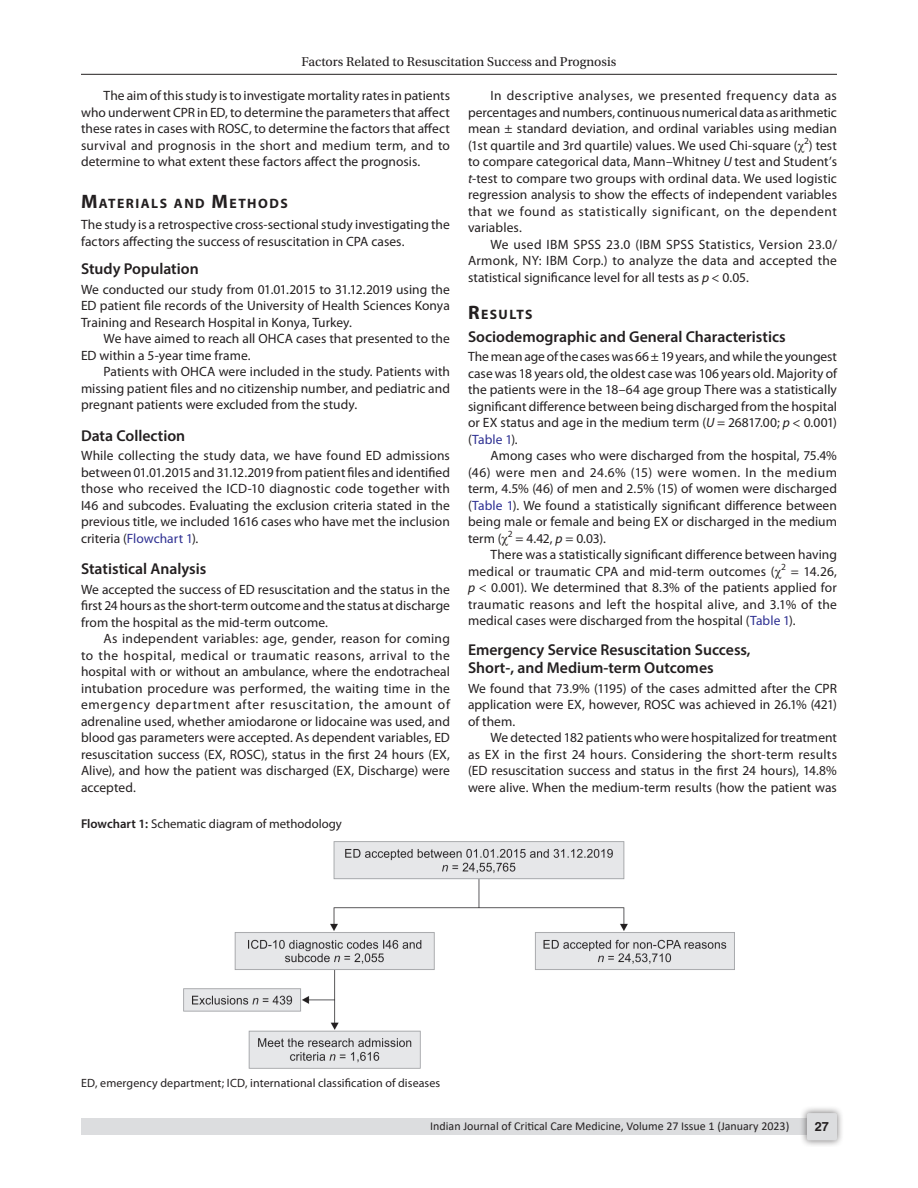
<style>
.page{position:relative;width:918px;height:1188px;background:#fff}
.page>*{position:absolute;margin:0;border:0;box-sizing:border-box;transform-origin:0 0}
.Head-2{font:600 15.75px/18px "Myriad Pro";color:#231f20}
.Head-1{font:700 13.65px "Myriad Pro";letter-spacing:.105em;color:#231f20}
.Para-Indent{font:13.5px/16.5px "Myriad Pro";letter-spacing:.005em;color:#231f20;text-align:justify}
.Para-NoIndent{font:13.5px/16.5px "Myriad Pro";color:#231f20;text-align:justify}
.t1{font:13.5px "Utopia Std";color:#231f20}
.FigCaption{font:12.75px "Myriad Pro";color:#231f20}
.t2{font:700 12.75px "Helvetica LT Std";color:#231f20}
.FootNote{font:12px "Myriad Pro";letter-spacing:.01em;color:#231f20}
.t3{font:12px "Calibri";color:#231f20}
.s1{font-size:19.5px}
.s2{color:#2e3092}
.s3{font-weight:600}
.s4{font-style:italic}
</style>
<div class="page">
<hr style="left:81px;top:74px;width:756px;height:1px;background:#231f20">
<div style="left:81px;top:1119px;width:756px;height:16px;background:#dcdddf"></div>
<div style="left:800px;top:1106px;width:44px;height:41px;background:#231f20;opacity:.61"></div>
<div style="left:807px;top:1113px;width:30px;height:27px;background:#dcdddf;border-radius:2px"></div>
<img style="left:184px;top:842px;width:550px;height:226px">
<p class="t1" style="left:302px;top:55px;width:316px">Factors Related to Resuscitation Success and Prognosis</p>
<p class="Para-Indent" style="left:81px;top:87px;width:371px;text-indent:22px">The aim of this study is to investigate mortality rates in patients who underwent CPR in ED, to determine the parameters that affect these rates in cases with ROSC, to determine the factors that affect survival and prognosis in the short and medium term, and to determine to what extent these factors affect the prognosis.</p>
<p class="Head-1" style="left:81px;top:195px;width:208px"><span class="s1">M</span>ATERIALS AND <span class="s1">M</span>ETHODS</p>
<p class="Para-NoIndent" style="left:81px;top:216px;width:370px">The study is a retrospective cross-sectional study investigating the factors affecting the success of resuscitation in CPA cases.</p>
<p class="Head-2" style="left:81px;top:259px;width:119px">Study Population</p>
<p class="Para-NoIndent" style="left:81px;top:281px;width:370px">We conducted our study from 01.01.2015 to 31.12.2019 using the ED patient file records of the University of Health Sciences Konya Training and Research Hospital in Konya, Turkey.</p>
<p class="Para-Indent" style="left:81px;top:330px;width:370px;text-indent:22px">We have aimed to reach all OHCA cases that presented to the<br>ED within a 5-year time frame.</p>
<p class="Para-Indent" style="left:81px;top:363px;width:371px;text-indent:22px">Patients with OHCA were included in the study. Patients with missing patient files and no citizenship number, and pediatric and pregnant patients were excluded from the study.</p>
<p class="Head-2" style="left:81px;top:426px;width:106px">Data Collection</p>
<p class="Para-NoIndent" style="left:81px;top:447px;width:370px">While collecting the study data, we have found ED admissions between 01.01.2015 and 31.12.2019 from patient files and identified those who received the ICD-10 diagnostic code together with I46 and subcodes. Evaluating the exclusion criteria stated in the previous title, we included 1616 cases who have met the inclusion criteria (<span class="s2">Flowchart 1</span>).</p>
<p class="Head-2" style="left:81px;top:559px;width:127px">Statistical Analysis</p>
<p class="Para-NoIndent" style="left:81px;top:581px;width:371px">We accepted the success of ED resuscitation and the status in the first 24 hours as the short-term outcome and the status at discharge from the hospital as the mid-term outcome.</p>
<p class="Para-Indent" style="left:81px;top:630px;width:371px;text-indent:22px">As independent variables: age, gender, reason for coming to the hospital, medical or traumatic reasons, arrival to the hospital with or without an ambulance, where the endotracheal intubation procedure was performed, the waiting time in the emergency department after resuscitation, the amount of adrenaline used, whether amiodarone or lidocaine was used, and blood gas parameters were accepted. As dependent variables, ED resuscitation success (EX, ROSC), status in the first 24 hours (EX, Alive), and how the patient was discharged (EX, Discharge) were accepted.</p>
<p class="FigCaption" style="left:81px;top:816px;width:262px"><span class="s3">Flowchart 1:</span> Schematic diagram of methodology</p>
<p class="Para-Indent" style="left:468px;top:87px;width:371px;text-indent:22px">In descriptive analyses, we presented frequency data as percentages and numbers, continuous numerical data as arithmetic mean ± standard deviation, and ordinal variables using median (1st quartile and 3rd quartile) values. We used Chi-square ( <sup>2</sup>) test to compare categorical data, Mann–Whitney <span class="s4">U</span> test and Student’s <span class="s4">t</span>-test to compare two groups with ordinal data. We used logistic regression analysis to show the effects of independent variables that we found as statistically significant, on the dependent variables.</p>
<p class="Para-Indent" style="left:468px;top:236px;width:370px;text-indent:22px">We used IBM SPSS 23.0 (IBM SPSS Statistics, Version 23.0/ Armonk, NY: IBM Corp.) to analyze the data and accepted the statistical significance level for all tests as <span class="s4">p</span> &lt; 0.05.</p>
<p class="Head-1" style="left:468px;top:306px;width:66px"><span class="s1">R</span>ESULTS</p>
<p class="Head-2" style="left:468px;top:327px;width:319px">Sociodemographic and General Characteristics</p>
<p class="Para-NoIndent" style="left:468px;top:348px;width:371px">The mean age of the cases was 66 ± 19 years, and while the youngest case was 18 years old, the oldest case was 106 years old. Majority of the patients were in the 18–64 age group There was a statistically significant difference between being discharged from the hospital or EX status and age in the medium term (<span class="s4">U</span> = 26817.00; <span class="s4">p</span> &lt; 0.001) (<span class="s2">Table 1</span>).</p>
<p class="Para-Indent" style="left:468px;top:447px;width:371px;text-indent:22px">Among cases who were discharged from the hospital, 75.4% (46) were men and 24.6% (15) were women. In the medium term, 4.5% (46) of men and 2.5% (15) of women were discharged (<span class="s2">Table 1</span>). We found a statistically significant difference between being male or female and being EX or discharged in the medium term ( <sup>2</sup> = 4.42, <span class="s4">p</span> = 0.03).</p>
<p class="Para-Indent" style="left:468px;top:546px;width:371px;text-indent:22px">There was a statistically significant difference between having medical or traumatic CPA and mid-term outcomes ( <sup>2</sup> = 14.26, <span class="s4">p</span> &lt; 0.001). We determined that 8.3% of the patients applied for traumatic reasons and left the hospital alive, and 3.1% of the medical cases were discharged from the hospital (<span class="s2">Table 1</span>).</p>
<p class="Head-2" style="left:468px;top:640px;width:284px">Emergency Service Resuscitation Success,<br>Short-, and Medium-term Outcomes</p>
<p class="Para-NoIndent" style="left:468px;top:680px;width:370px">We found that 73.9% (1195) of the cases admitted after the CPR application were EX, however, ROSC was achieved in 26.1% (421) of them.</p>
<p class="Para-Indent" style="left:468px;top:729px;width:371px;text-indent:22px">We detected 182 patients who were hospitalized for treatment as EX in the first 24 hours. Considering the short-term results (ED resuscitation success and status in the first 24 hours), 14.8% were alive. When the medium-term results (how the patient was</p>
<p class="FootNote" style="left:81px;top:1075px;width:361px">ED, emergency department; ICD, international classification of diseases</p>
<p class="t3" style="left:430px;top:1117px;width:361px">Indian Journal of Critical Care Medicine, Volume 27 Issue 1 (January 2023)</p>
<p class="t2" style="left:815px;top:1119px;width:16px">27</p>
</div>
